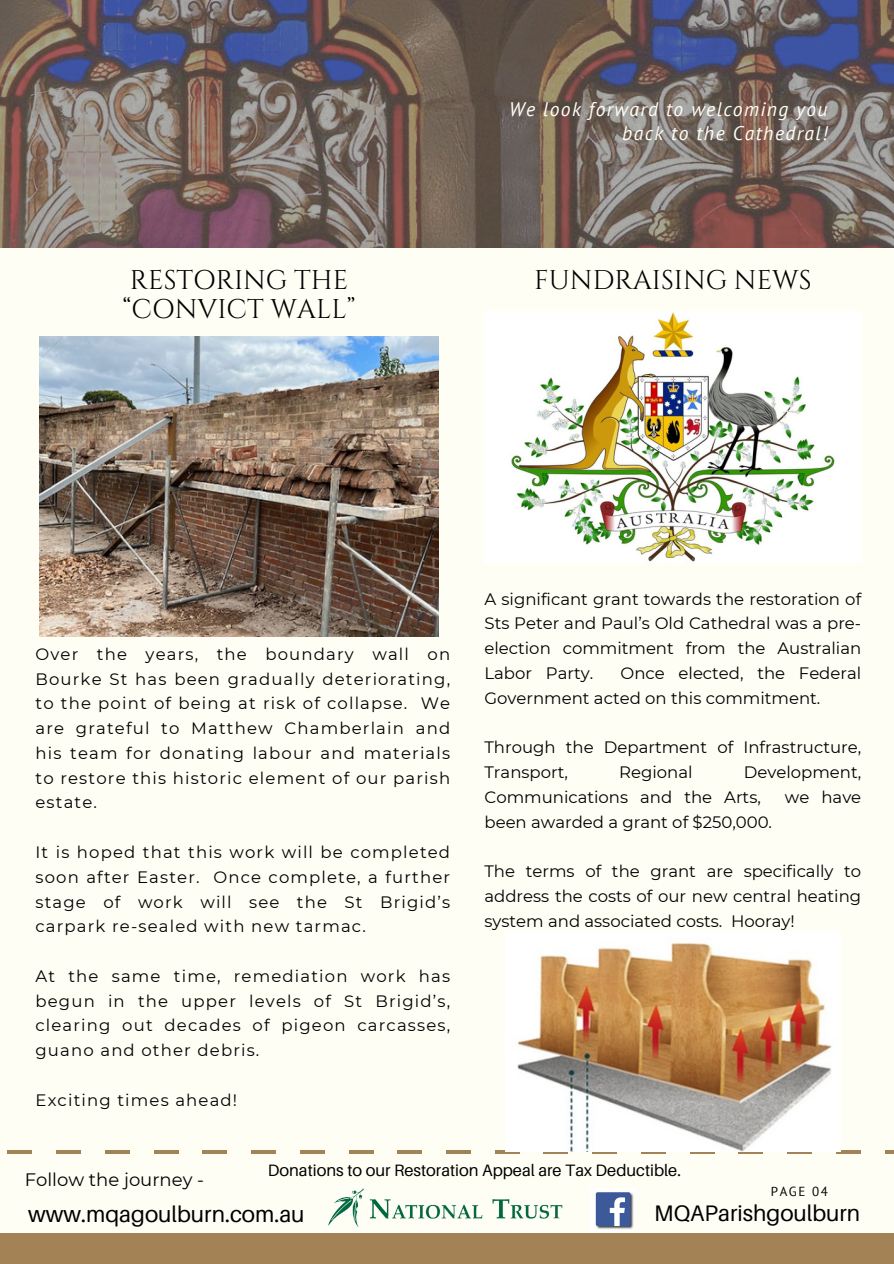
<style>
.page{position:relative;width:894px;height:1264px;background:#fff}
.page>*{position:absolute;margin:0;border:0;box-sizing:border-box;transform-origin:0 0}
.t1{font:27px/29.2px "Cinzel";color:#000}
.t2{font:22.5px "Aileron";color:#000}
.t3{font:italic 19.65px/23.7px "PT Sans";letter-spacing:.07em;color:#fffef5;text-align:right}
.t4{font:18px "Montserrat";color:#000}
.t5{font:16.5px/24.8px "Montserrat";color:#000;text-align:justify}
.t6{font:16.5px "Aileron";color:#000}
.t7{font:16.5px "Montserrat";letter-spacing:.07em;color:#000}
.t8{font:13.05px "PT Sans";letter-spacing:.12em;color:#000}
</style>
<div class="page">
<div style="left:0;top:0;width:893px;height:1263px;background:#fffef5"></div>
<img style="left:0;top:0;width:893px;height:248px">
<div style="left:0;top:1233px;width:893px;height:30px;background:#a38255"></div>
<svg style="left:885px;top:1150px;width:8px;height:3px"></svg>
<hr style="left:835px;top:1150px;width:25px;height:3px;background:#a38255">
<hr style="left:787px;top:1150px;width:24px;height:3px;background:#a38255">
<hr style="left:689px;top:1150px;width:25px;height:3px;background:#a38255">
<hr style="left:641px;top:1150px;width:24px;height:3px;background:#a38255">
<hr style="left:738px;top:1150px;width:24px;height:3px;background:#a38255">
<hr style="left:592px;top:1150px;width:24px;height:3px;background:#a38255">
<hr style="left:56px;top:1150px;width:25px;height:3px;background:#a38255">
<hr style="left:105px;top:1150px;width:24px;height:3px;background:#a38255">
<hr style="left:154px;top:1150px;width:24px;height:3px;background:#a38255">
<hr style="left:8px;top:1150px;width:24px;height:3px;background:#a38255">
<hr style="left:251px;top:1150px;width:24px;height:3px;background:#a38255">
<hr style="left:397px;top:1150px;width:25px;height:3px;background:#a38255">
<hr style="left:446px;top:1150px;width:24px;height:3px;background:#a38255">
<hr style="left:495px;top:1150px;width:24px;height:3px;background:#a38255">
<hr style="left:300px;top:1150px;width:24px;height:3px;background:#a38255">
<hr style="left:543px;top:1150px;width:25px;height:3px;background:#a38255">
<hr style="left:349px;top:1150px;width:24px;height:3px;background:#a38255">
<hr style="left:202px;top:1150px;width:25px;height:3px;background:#a38255">
<img style="left:595px;top:1192px;width:39px;height:37px">
<img style="left:328px;top:1188px;width:235px;height:39px">
<img style="left:511px;top:312px;width:324px;height:250px">
<img style="left:40px;top:337px;width:398px;height:299px">
<img style="left:505px;top:943px;width:335px;height:208px">
<p class="t1" style="left:122px;top:266px;width:235px">RESTORING THE “CONVICT WALL”</p>
<h4 class="t3" style="left:509px;top:97px;width:320px">We look forward to welcoming you back to the Cathedral!</h4>
<h4 class="t1" style="left:534px;top:266px;width:279px">FUNDRAISING NEWS</h4>
<h3 class="t5" style="left:35px;top:641px;width:416px">Over the years, the boundary wall on Bourke St has been gradually deteriorating, to the point of being at risk of collapse. We are grateful to Matthew Chamberlain and his team for donating labour and materials to restore this historic element of our parish estate.</h3>
<p class="t5" style="left:35px;top:839px;width:416px">It is hoped that this work will be completed soon after Easter. Once complete, a further stage of work will see the St Brigid’s carpark re-sealed with new tarmac.</p>
<p class="t5" style="left:35px;top:963px;width:416px">At the same time, remediation work has begun in the upper levels of St Brigid’s, clearing out decades of pigeon carcasses, guano and other debris.</p>
<p class="t7" style="left:35px;top:1089px;width:203px">Exciting times ahead!</p>
<h4 class="t5" style="left:484px;top:586px;width:378px">A significant grant towards the restoration of Sts Peter and Paul’s Old Cathedral was a pre&shy;election commitment from the Australian Labor Party.</h4>
<h4 class="t5" style="left:484px;top:660px;width:378px;text-indent:136px">Once elected, the Federal<br>Government acted on this commitment.</h4>
<h4 class="t5" style="left:484px;top:735px;width:378px">Through the Department of Infrastructure,<br>Transport,</h4>
<h4 class="t5" style="left:484px;top:759px;width:378px;text-indent:259px">Development,<br>Communications and the Arts,</h4>
<h4 class="t5" style="left:619px;top:759px;width:75px">Regional</h4>
<h4 class="t5" style="left:784px;top:784px;width:78px">we have</h4>
<h4 class="t5" style="left:484px;top:809px;width:289px">been awarded a grant of $250,000.</h4>
<h4 class="t5" style="left:484px;top:858px;width:378px">The terms of the grant are specifically to address the costs of our new central heating system and associated costs. Hooray!</h4>
<p class="t4" style="left:25px;top:1168px;width:181px">Follow the journey -</p>
<p class="t6" style="left:268px;top:1160px;width:414px">Donations to our Restoration Appeal are Tax Deductible.</p>
<h4 class="t8" style="left:770px;top:1182px;width:59px">PAGE 04</h4>
<h4 class="t2" style="left:28px;top:1200px;width:278px">www.mqagoulburn.com.au</h4>
<h4 class="t2" style="left:654px;top:1198px;width:207px">MQAParishgoulburn</h4>
</div>
